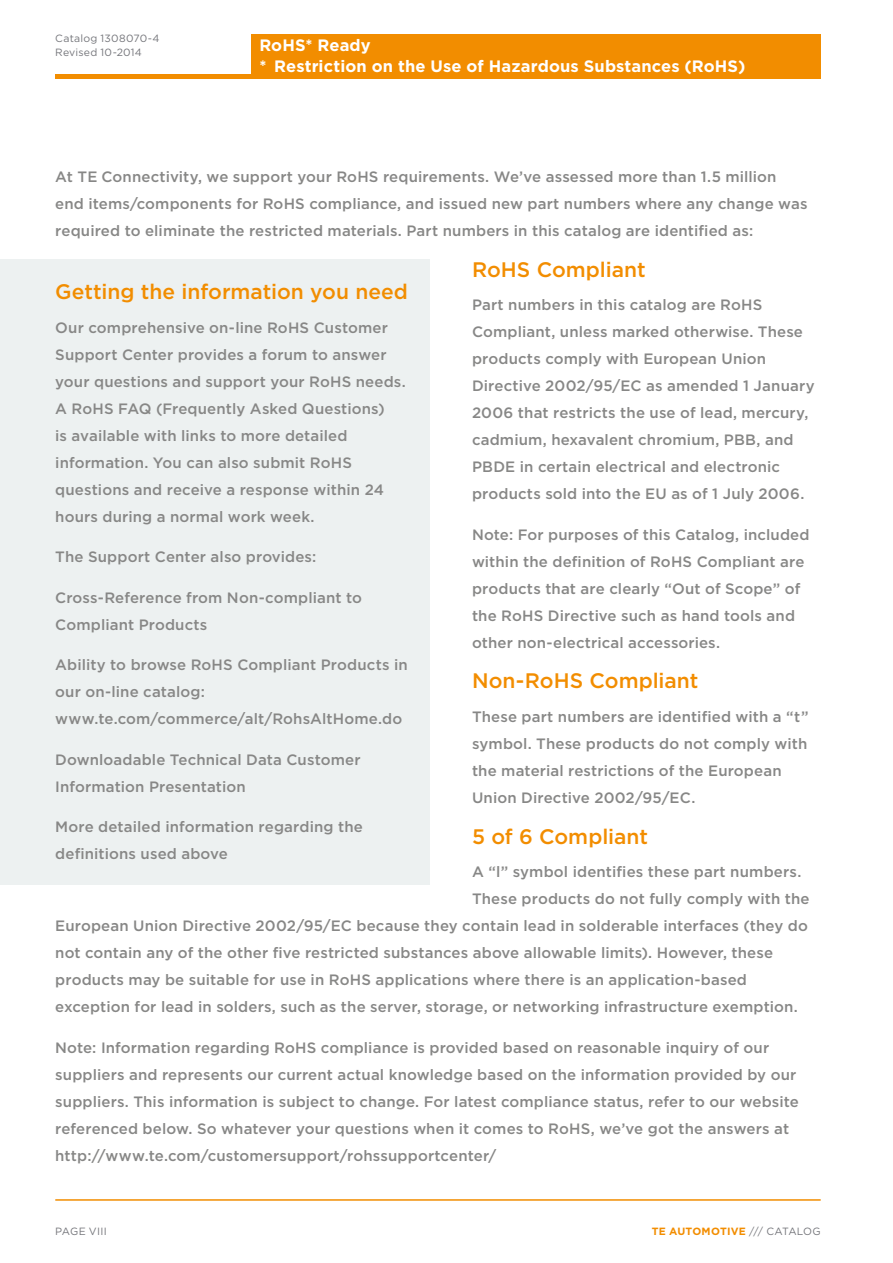
<style>
.page{position:relative;width:893px;height:1263px;background:#fff}
.page>*{position:absolute;margin:0;border:0;box-sizing:border-box;transform-origin:0 0}
.t1{font:500 21px "Gotham";color:#f28d00}
.t2{font:700 16.5px/21px "Gotham";letter-spacing:.005em;color:#fff}
.t3{font:500 15px/27px "Gotham";letter-spacing:.01em;color:#878786}
.t4{font:10.5px/13.5px "Gotham";letter-spacing:.02em;color:#75767b}
.t5{font:700 10.5px "Gotham";letter-spacing:.015em;color:#f28d00}
.s1{font-weight:400;color:#75767b}
</style>
<div class="page">
<hr style="left:55px;top:1199px;width:766px;height:2px;background:#f28d00">
<div style="left:251px;top:34px;width:570px;height:43px;background:#f28d00"></div>
<div style="left:55px;top:74px;width:766px;height:5px;background:#f28d00"></div>
<div style="left:0;top:259px;width:429px;height:625px;background:#edf1f1"></div>
<p class="t4" style="left:55px;top:32px;width:106px">Catalog 1308070-4<br>Revised 10-2014</p>
<p class="t2" style="left:259px;top:35px;width:488px">RoHS* Ready<br>* Restriction on the Use of Hazardous Substances (RoHS)</p>
<p class="t3" style="left:55px;top:163px;width:754px">At TE Connectivity, we support your RoHS requirements. We’ve assessed more than 1.5 million end items/components for RoHS compliance, and issued new part numbers where any change was required to eliminate the restricted materials. Part numbers in this catalog are identified as:</p>
<h1 class="t1" style="left:472px;top:255px;width:175px">RoHS Compliant</h1>
<p class="t3" style="left:472px;top:291px;width:344px">Part numbers in this catalog are RoHS Compliant, unless marked otherwise. These products comply with European Union Directive 2002/95/EC as amended 1 January 2006 that restricts the use of lead, mercury, cadmium, hexavalent chromium, PBB, and PBDE in certain electrical and electronic products sold into the EU as of 1 July 2006.</p>
<p class="t3" style="left:472px;top:521px;width:339px">Note: For purposes of this Catalog, included within the definition of RoHS Compliant are products that are clearly “Out of Scope” of the RoHS Directive such as hand tools and other non-electrical accessories.</p>
<h1 class="t1" style="left:472px;top:667px;width:228px">Non-RoHS Compliant</h1>
<p class="t3" style="left:472px;top:703px;width:338px">These part numbers are identified with a “t” symbol. These products do not comply with the material restrictions of the European Union Directive 2002/95/EC.</p>
<h1 class="t1" style="left:472px;top:822px;width:178px">5 of 6 Compliant</h1>
<p class="t3" style="left:472px;top:858px;width:331px">A “l” symbol identifies these part numbers.</p>
<p class="t3" style="left:472px;top:885px;width:339px">These products do not fully comply with the</p>
<p class="t3" style="left:55px;top:912px;width:754px">European Union Directive 2002/95/EC because they contain lead in solderable interfaces (they do</p>
<p class="t3" style="left:55px;top:939px;width:719px">not contain any of the other five restricted substances above allowable limits). However, these</p>
<p class="t3" style="left:55px;top:966px;width:693px">products may be suitable for use in RoHS applications where there is an application-based</p>
<p class="t3" style="left:55px;top:993px;width:744px">exception for lead in solders, such as the server, storage, or networking infrastructure exemption.</p>
<p class="t3" style="left:55px;top:1034px;width:745px">Note: Information regarding RoHS compliance is provided based on reasonable inquiry of our suppliers and represents our current actual knowledge based on the information provided by our suppliers. This information is subject to change. For latest compliance status, refer to our website referenced below. So whatever your questions when it comes to RoHS, we’ve got the answers at http://www.te.com/customersupport/rohssupportcenter/</p>
<h1 class="t1" style="left:55px;top:278px;width:354px">Getting the information you need</h1>
<p class="t3" style="left:55px;top:314px;width:352px">Our comprehensive on-line RoHS Customer Support Center provides a forum to answer your questions and support your RoHS needs.<br>A RoHS FAQ (Frequently Asked Questions)<br>is available with links to more detailed information. You can also submit RoHS questions and receive a response within 24 hours during a normal work week.</p>
<p class="t3" style="left:55px;top:543px;width:263px">The Support Center also provides:</p>
<p class="t3" style="left:55px;top:584px;width:308px">Cross-Reference from Non-compliant to<br>Compliant Products</p>
<p class="t3" style="left:55px;top:651px;width:354px">Ability to browse RoHS Compliant Products in our on-line catalog: www.te.com/commerce/alt/RohsAltHome.do</p>
<p class="t3" style="left:55px;top:746px;width:307px">Downloadable Technical Data Customer<br>Information Presentation</p>
<p class="t3" style="left:55px;top:813px;width:309px">More detailed information regarding the definitions used above</p>
<p class="t4" style="left:55px;top:1224px;width:53px">PAGE VIII</p>
<p class="t5" style="left:652px;top:1224px;width:170px">TE AUTOMOTIVE <span class="s1">/// CATALOG</span></p>
</div>
